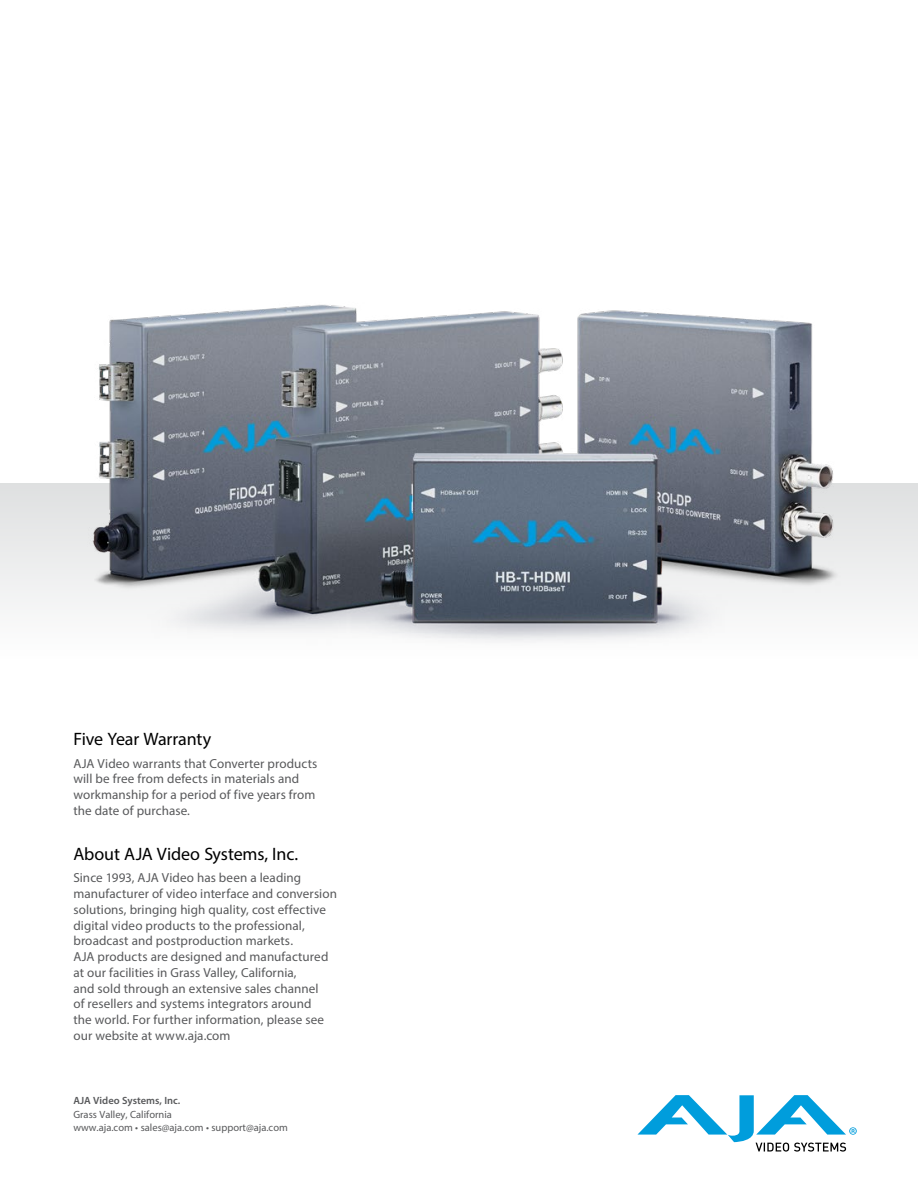
<style>
.page{position:relative;width:918px;height:1188px;background:#fff}
.page>*{position:absolute;margin:0;border:0;box-sizing:border-box;transform-origin:0 0}
.t1{font:18px "Myriad Pro";letter-spacing:-.01em;color:#000}
.t2{font:13.2px/15.8px "Myriad Pro";letter-spacing:.005em;color:#58595b}
.t3{font:10.5px/13.5px "Myriad Pro";color:#58595b}
.t4{font:600 10.5px "Myriad Pro";color:#58595b}
</style>
<div class="page">
<div style="left:0;top:483px;width:918px;height:175px;background:linear-gradient(to bottom,#dee0e0,#fefefe)"></div>
<img style="left:62px;top:304px;width:783px;height:343px">
<svg style="left:637px;top:1095px;width:220px;height:57px"></svg>
<h1 class="t1" style="left:73px;top:728px;width:139px">Five Year Warranty</h1>
<p class="t2" style="left:73px;top:755px;width:246px">AJA Video warrants that Converter products will be free from defects in materials and workmanship for a period of five years from the date of purchase.</p>
<h1 class="t1" style="left:73px;top:843px;width:226px">About AJA Video Systems, Inc.</h1>
<p class="t2" style="left:73px;top:870px;width:265px">Since 1993, AJA Video has been a leading manufacturer of video interface and conversion solutions, bringing high quality, cost effective digital video products to the professional, broadcast and postproduction markets.<br>AJA products are designed and manufactured at our facilities in Grass Valley, California,<br>and sold through an extensive sales channel<br>of resellers and systems integrators around<br>the world. For further information, please see our website at www.aja.com</p>
<p class="t4" style="left:73px;top:1094px;width:109px">AJA Video Systems, Inc.</p>
<p class="t3" style="left:73px;top:1107px;width:216px">Grass Valley, California<br>www.aja.com • sales@aja.com • support@aja.com</p>
</div>
